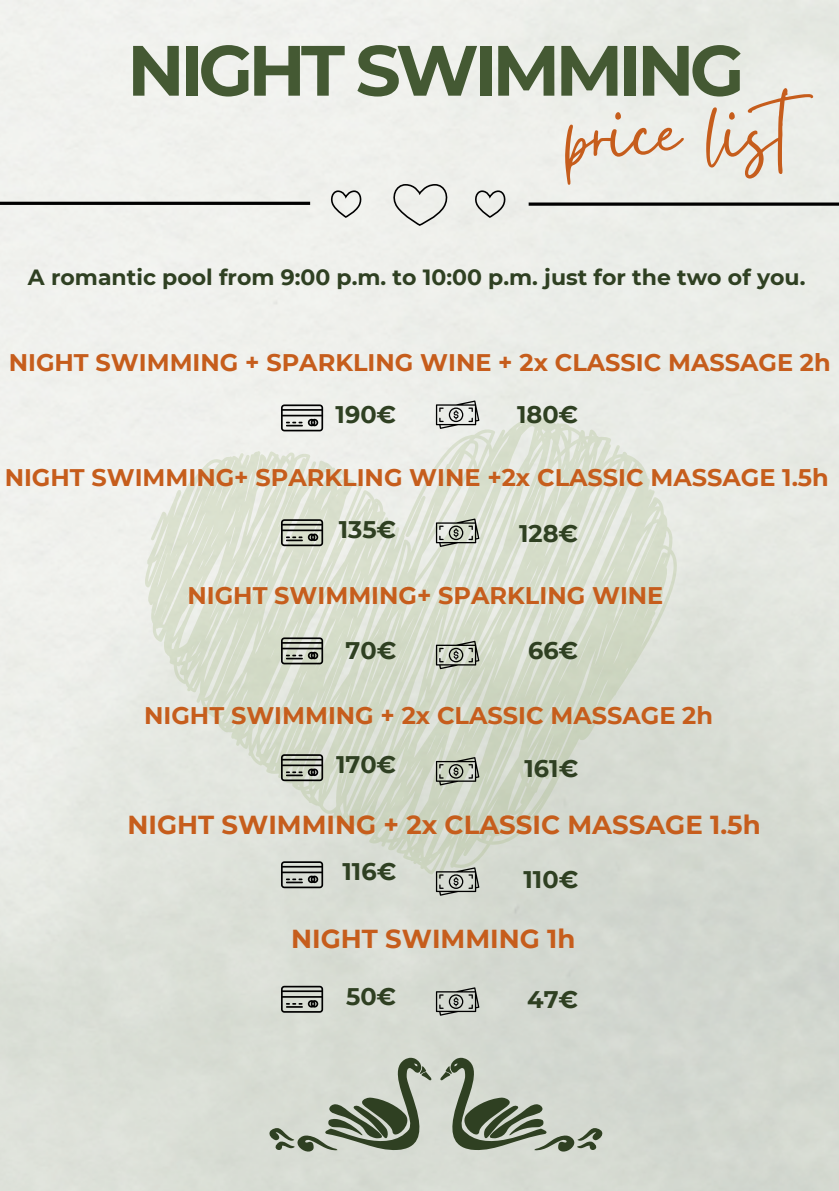
<style>
.page{position:relative;width:839px;height:1191px;background:#fff}
.page>*{position:absolute;margin:0;border:0;box-sizing:border-box;transform-origin:0 0}
.t1{font:101.4px "Gistesy";color:#c65d1c}
.t2{font:700 71px "Montserrat";letter-spacing:-.07em;color:#445933}
.t3{font:700 26px "Montserrat";color:#c65d1c}
.t4{font:700 24px "Montserrat";color:#c65d1c}
.t5{font:700 24px "Montserrat";color:#2f4022}
.t6{font:700 22px "Montserrat";color:#2f4022}
</style>
<div class="page">
<svg style="left:131px;top:405px;width:576px;height:500px;background:#dbe0d4"></svg>
<svg style="left:281px;top:404px;width:42px;height:27px"></svg>
<svg style="left:436px;top:400px;width:43px;height:29px"></svg>
<svg style="left:281px;top:519px;width:42px;height:27px"></svg>
<svg style="left:436px;top:519px;width:43px;height:28px"></svg>
<svg style="left:281px;top:637px;width:42px;height:27px"></svg>
<svg style="left:436px;top:641px;width:43px;height:28px"></svg>
<svg style="left:281px;top:754px;width:42px;height:27px"></svg>
<svg style="left:436px;top:757px;width:43px;height:29px"></svg>
<svg style="left:281px;top:861px;width:42px;height:27px"></svg>
<svg style="left:436px;top:867px;width:43px;height:29px"></svg>
<svg style="left:281px;top:986px;width:42px;height:27px"></svg>
<svg style="left:436px;top:987px;width:43px;height:29px"></svg>
<svg style="left:268px;top:1058px;width:335px;height:97px;background:#afb6a9"></svg>
<hr style="left:0;top:202px;width:310px;height:3px;background:#000">
<hr style="left:528px;top:203px;width:310px;height:3px;background:#000">
<svg style="left:388px;top:184px;width:62px;height:42px;background:#d7d8d4"></svg>
<svg style="left:471px;top:190px;width:35px;height:29px"></svg>
<svg style="left:327px;top:190px;width:35px;height:29px"></svg>
<p class="t2" style="left:127px;top:27px;width:618px">NIGHT SWIMMING</p>
<p class="t1" style="left:565px;top:62px;width:278px">price list</p>
<h2 class="t6" style="left:28px;top:264px;width:779px">A romantic pool from 9:00 p.m. to 10:00 p.m. just for the two of you.</h2>
<h1 class="t4" style="left:9px;top:348px;width:823px">NIGHT SWIMMING + SPARKLING WINE + 2x CLASSIC MASSAGE 2h</h1>
<p class="t5" style="left:335px;top:400px;width:62px">190€</p>
<p class="t5" style="left:517px;top:400px;width:63px">180€</p>
<h4 class="t4" style="left:5px;top:463px;width:825px">NIGHT SWIMMING+ SPARKLING WINE +2x CLASSIC MASSAGE 1.5h</h4>
<p class="t5" style="left:339px;top:515px;width:59px">135€</p>
<p class="t5" style="left:519px;top:518px;width:61px">128€</p>
<p class="t4" style="left:187px;top:581px;width:477px">NIGHT SWIMMING+ SPARKLING WINE</p>
<p class="t5" style="left:345px;top:636px;width:52px">70€</p>
<p class="t5" style="left:528px;top:636px;width:52px">66€</p>
<p class="t4" style="left:144px;top:701px;width:570px">NIGHT SWIMMING + 2x CLASSIC MASSAGE 2h</p>
<p class="t5" style="left:336px;top:750px;width:62px">170€</p>
<p class="t5" style="left:524px;top:754px;width:55px">161€</p>
<p class="t3" style="left:127px;top:809px;width:634px">NIGHT SWIMMING + 2x CLASSIC MASSAGE 1.5h</p>
<p class="t5" style="left:342px;top:857px;width:55px">116€</p>
<p class="t5" style="left:523px;top:864px;width:56px">110€</p>
<p class="t3" style="left:291px;top:923px;width:286px">NIGHT SWIMMING 1h</p>
<p class="t5" style="left:346px;top:981px;width:52px">50€</p>
<p class="t5" style="left:527px;top:984px;width:53px">47€</p>
</div>
